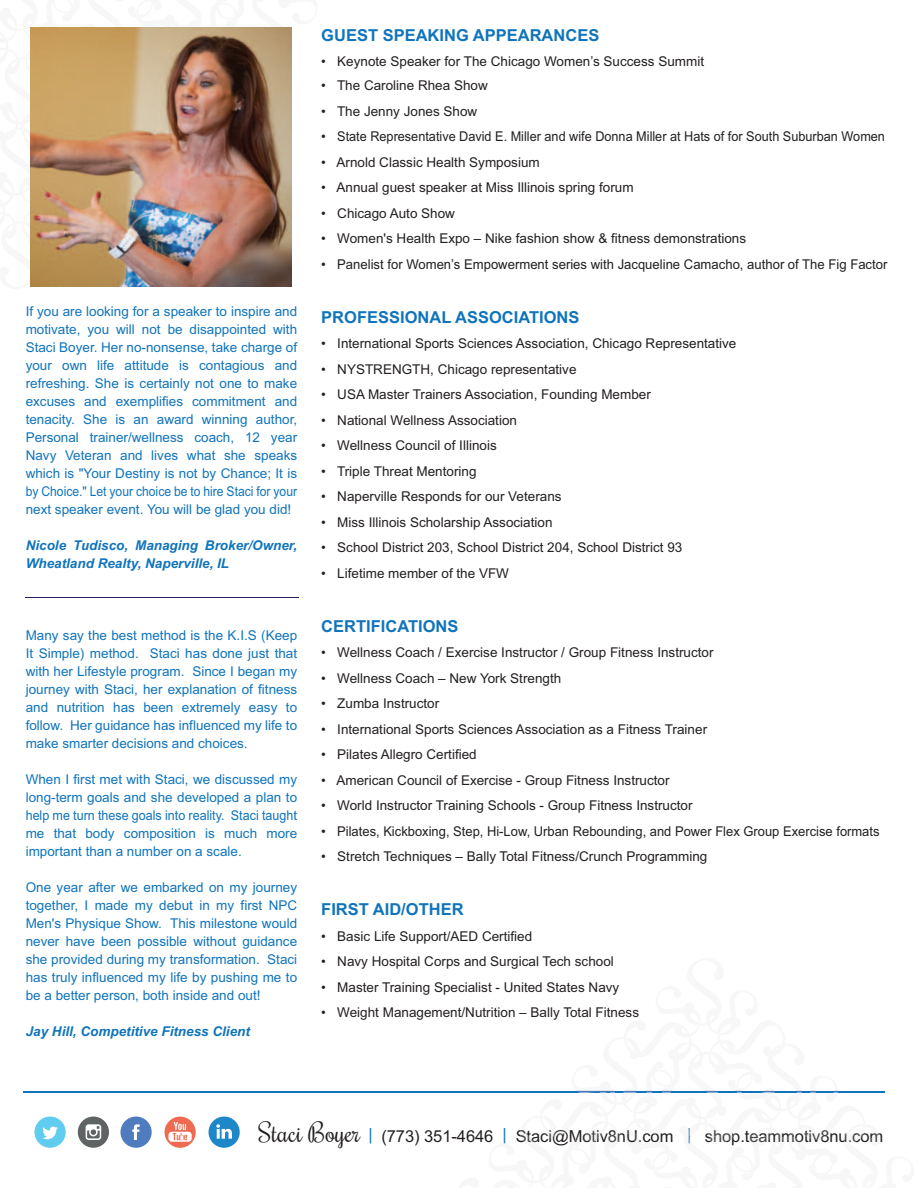
<style>
.page{position:relative;width:918px;height:1188px;background:#fff}
.page>*{position:absolute;margin:0;border:0;box-sizing:border-box;transform-origin:0 0}
.t1{font:700 16.5px "Arial";color:#1074bc}
.t2{font:16.5px "Arial";letter-spacing:-.005em;color:#231f20}
.t3{font:13.5px "Arial";color:#231f20}
.t4{font:13.5px/18px "Arial";color:#1074bc;text-align:justify}
.t5{font:italic 700 13.5px/18px "Arial";color:#1074bc}
.s1{font-family:"Rochester";font-size:25.5px}
.s2{color:#1074bc}
</style>
<div class="page">
<img style="left:30px;top:28px;width:261px;height:259px">
<hr style="left:23px;top:1091px;width:861px;height:1px;background:#1074bc">
<div style="left:34px;top:1117px;width:32px;height:31px;background:#60ccf0;border-radius:50%"></div>
<svg style="left:42px;top:1127px;width:16px;height:12px"></svg>
<div style="left:120px;top:1117px;width:32px;height:31px;background:#4e7cbf;border-radius:50%"></div>
<svg style="left:132px;top:1124px;width:8px;height:16px"></svg>
<div style="left:165px;top:1117px;width:31px;height:31px;background:#ee6b52;border-radius:50%"></div>
<svg style="left:169px;top:1122px;width:23px;height:20px"></svg>
<div style="left:209px;top:1117px;width:31px;height:31px;background:#1e87c8;border-radius:50%"></div>
<svg style="left:216px;top:1124px;width:16px;height:15px"></svg>
<div style="left:78px;top:1117px;width:31px;height:31px;background:#5f6364;border-radius:50%"></div>
<svg style="left:86px;top:1124px;width:15px;height:16px"></svg>
<hr style="left:26px;top:597px;width:273px;height:1px;background:#252161">
<svg style="left:457px;top:1090px;width:428px;height:3px"></svg>
<p class="t4" style="left:26px;top:302px;width:273px">If you are looking for a speaker to inspire and motivate, you will not be disappointed with Staci Boyer. Her no-nonsense, take charge of your own life attitude is contagious and refreshing. She is certainly not one to make excuses and exemplifies commitment and tenacity. She is an award winning author, Personal trainer/wellness coach, 12 year Navy Veteran and lives what she speaks which is "Your Destiny is not by Chance; It is by Choice." Let your choice be to hire Staci for your next speaker event. You will be glad you did!</p>
<p class="t5" style="left:26px;top:537px;width:273px">Nicole Tudisco, Managing Broker/Owner,<br>Wheatland Realty, Naperville, IL</p>
<p class="t4" style="left:26px;top:626px;width:273px">Many say the best method is the K.I.S (Keep It Simple) method. Staci has done just that with her Lifestyle program. Since I began my journey with Staci, her explanation of fitness and nutrition has been extremely easy to follow. Her guidance has influenced my life to make smarter decisions and choices.</p>
<p class="t4" style="left:26px;top:770px;width:273px">When I first met with Staci, we discussed my long-term goals and she developed a plan to help me turn these goals into reality. Staci taught me that body composition is much more important than a number on a scale.</p>
<p class="t4" style="left:26px;top:878px;width:273px">One year after we embarked on my journey together, I made my debut in my first NPC Men's Physique Show. This milestone would never have been possible without guidance she provided during my transformation. Staci has truly influenced my life by pushing me to be a better person, both inside and out!</p>
<p class="t5" style="left:26px;top:1023px;width:226px">Jay Hill, Competitive Fitness Client</p>
<p class="t1" style="left:321px;top:24px;width:280px">GUEST SPEAKING APPEARANCES</p>
<p class="t3" style="left:321px;top:53px;width:384px">• Keynote Speaker for The Chicago Women’s Success Summit</p>
<p class="t3" style="left:321px;top:77px;width:168px">• The Caroline Rhea Show</p>
<p class="t3" style="left:321px;top:102px;width:158px">• The Jenny Jones Show</p>
<p class="t3" style="left:321px;top:128px;width:565px">• State Representative David E. Miller and wife Donna Miller at Hats of for South Suburban Women</p>
<p class="t3" style="left:321px;top:153px;width:220px">• Arnold Classic Health Symposium</p>
<p class="t3" style="left:321px;top:179px;width:314px">• Annual guest speaker at Miss Illinois spring forum</p>
<p class="t3" style="left:321px;top:204px;width:135px">• Chicago Auto Show</p>
<p class="t3" style="left:321px;top:230px;width:426px">• Women's Health Expo – Nike fashion show &amp; fitness demonstrations</p>
<p class="t3" style="left:321px;top:255px;width:568px">• Panelist for Women’s Empowerment series with Jacqueline Camacho, author of The Fig Factor</p>
<p class="t1" style="left:321px;top:306px;width:260px">PROFESSIONAL ASSOCIATIONS</p>
<p class="t3" style="left:321px;top:335px;width:417px">• International Sports Sciences Association, Chicago Representative</p>
<p class="t3" style="left:321px;top:360px;width:257px">• NYSTRENGTH, Chicago representative</p>
<p class="t3" style="left:321px;top:386px;width:331px">• USA Master Trainers Association, Founding Member</p>
<p class="t3" style="left:321px;top:411px;width:197px">• National Wellness Association</p>
<p class="t3" style="left:321px;top:437px;width:177px">• Wellness Council of Illinois</p>
<p class="t3" style="left:321px;top:462px;width:157px">• Triple Threat Mentoring</p>
<p class="t3" style="left:321px;top:488px;width:242px">• Naperville Responds for our Veterans</p>
<p class="t3" style="left:321px;top:513px;width:233px">• Miss Illinois Scholarship Association</p>
<p class="t3" style="left:321px;top:539px;width:363px">• School District 203, School District 204, School District 93</p>
<p class="t3" style="left:321px;top:564px;width:189px">• Lifetime member of the VFW</p>
<p class="t1" style="left:321px;top:615px;width:139px">CERTIFICATIONS</p>
<p class="t3" style="left:321px;top:644px;width:394px">• Wellness Coach / Exercise Instructor / Group Fitness Instructor</p>
<p class="t3" style="left:321px;top:669px;width:242px">• Wellness Coach – New York Strength</p>
<p class="t3" style="left:321px;top:695px;width:120px">• Zumba Instructor</p>
<p class="t3" style="left:321px;top:720px;width:387px">• International Sports Sciences Association as a Fitness Trainer</p>
<p class="t3" style="left:321px;top:746px;width:157px">• Pilates Allegro Certified</p>
<p class="t3" style="left:321px;top:771px;width:350px">• American Council of Exercise - Group Fitness Instructor</p>
<p class="t3" style="left:321px;top:797px;width:373px">• World Instructor Training Schools - Group Fitness Instructor</p>
<p class="t3" style="left:321px;top:822px;width:560px">• Pilates, Kickboxing, Step, Hi-Low, Urban Rebounding, and Power Flex Group Exercise formats</p>
<p class="t3" style="left:321px;top:848px;width:388px">• Stretch Techniques – Bally Total Fitness/Crunch Programming</p>
<p class="t1" style="left:321px;top:898px;width:144px">FIRST AID/OTHER</p>
<p class="t3" style="left:321px;top:927px;width:213px">• Basic Life Support/AED Certified</p>
<p class="t3" style="left:321px;top:953px;width:294px">• Navy Hospital Corps and Surgical Tech school</p>
<p class="t3" style="left:321px;top:978px;width:300px">• Master Training Specialist - United States Navy</p>
<p class="t3" style="left:321px;top:1004px;width:319px">• Weight Management/Nutrition – Bally Total Fitness</p>
<p class="t2" style="left:259px;top:1125px;width:626px"><span class="s1">Staci Boyer</span> <span class="s2">|</span> (773) 351-4646 <span class="s2">|</span> Staci@Motiv8nU.com <span class="s2">|</span> shop.teammotiv8nu.com</p>
</div>
